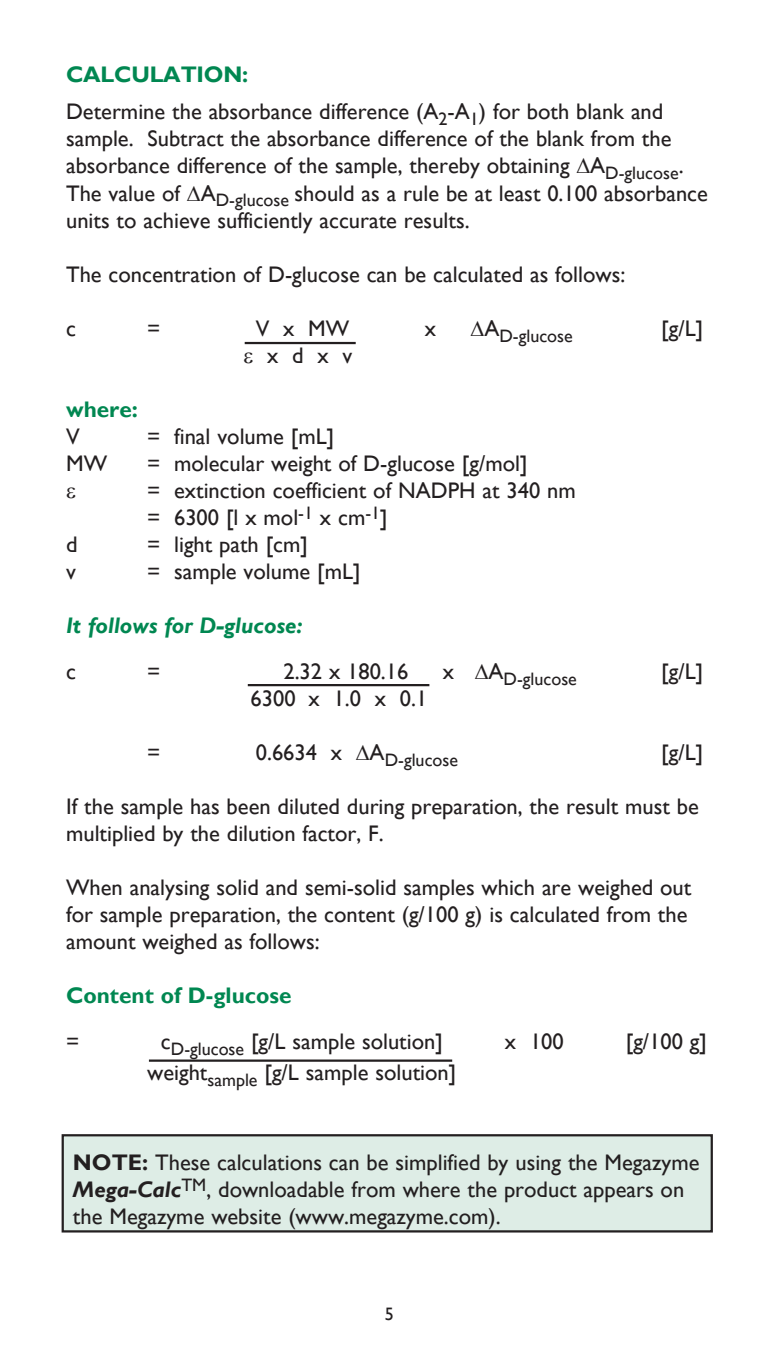
<style>
.page{position:relative;width:779px;height:1353px;background:#fff}
.page>*{position:absolute;margin:0;border:0;box-sizing:border-box;transform-origin:0 0}
.t1{font:22.5px/27px "Gill Sans";color:#231f20}
.t2{font:700 22.5px "Gill Sans";color:#008751}
.t3{font:italic 700 22.5px "Gill Sans";color:#008751}
.t4{font:18px "Gill Sans";color:#231f20}
.s1{font-weight:700}
.s2{font-weight:700;font-style:italic}
</style>
<div class="page">
<hr style="left:244px;top:342px;width:111px;height:2px;background:#231f20">
<hr style="left:248px;top:684px;width:181px;height:2px;background:#231f20">
<hr style="left:149px;top:1059px;width:303px;height:2px;background:#231f20">
<div style="left:63px;top:1135px;width:648px;height:96px;background:#deede6"></div>
<div style="left:62px;top:1133px;width:650px;height:99px;border:2px solid #231f20"></div>
<p class="t2" style="left:66px;top:60px;width:184px">CALCULATION:</p>
<p class="t1" style="left:66px;top:99px;width:618px">Determine the absorbance difference (A<sub>2</sub>-A<sub>1</sub>) for both blank and sample. Subtract the absorbance difference of the blank from the absorbance difference of the sample, thereby obtaining A<sub>D-glucose</sub>.</p>
<p class="t1" style="left:66px;top:180px;width:643px">The value of A<sub>D-glucose</sub> should as a rule be at least 0.100 absorbance units to achieve sufficiently accurate results.</p>
<p class="t1" style="left:66px;top:261px;width:560px">The concentration of D-glucose can be calculated as follows:</p>
<p class="t1" style="left:66px;top:315px;width:11px">c</p>
<p class="t1" style="left:147px;top:315px;width:15px">=</p>
<p class="t1" style="left:256px;top:315px;width:95px">V x MW</p>
<p class="t1" style="left:424px;top:315px;width:13px">x</p>
<p class="t4" style="left:484px;top:325px;width:90px"><sup>A</sup>D-glucose</p>
<p class="t1" style="left:661px;top:315px;width:43px">[g/L]</p>
<p class="t1" style="left:267px;top:342px;width:87px">x d x v</p>
<p class="t2" style="left:66px;top:395px;width:73px">where:</p>
<p class="t1" style="left:66px;top:423px;width:15px">V</p>
<p class="t1" style="left:147px;top:423px;width:188px">= final volume [mL]</p>
<p class="t1" style="left:66px;top:450px;width:43px">MW</p>
<p class="t1" style="left:147px;top:450px;width:381px">= molecular weight of D-glucose [g/mol]</p>
<p class="t1" style="left:147px;top:477px;width:430px">= extinction coefficient of NADPH at 340 nm</p>
<p class="t1" style="left:147px;top:504px;width:242px">= 6300 [l x mol<sup>-1</sup> x cm<sup>-1</sup>]</p>
<p class="t1" style="left:66px;top:531px;width:13px">d</p>
<p class="t1" style="left:147px;top:531px;width:162px">= light path [cm]</p>
<p class="t1" style="left:66px;top:558px;width:11px">v</p>
<p class="t1" style="left:147px;top:558px;width:215px">= sample volume [mL]</p>
<p class="t3" style="left:66px;top:612px;width:238px">It follows for D-glucose:</p>
<p class="t1" style="left:66px;top:658px;width:11px">c</p>
<p class="t1" style="left:147px;top:658px;width:15px">=</p>
<p class="t1" style="left:283px;top:658px;width:126px">2.32 x 180.16</p>
<p class="t1" style="left:442px;top:658px;width:13px">x</p>
<p class="t4" style="left:488px;top:668px;width:90px"><sup>A</sup>D-glucose</p>
<p class="t1" style="left:661px;top:658px;width:43px">[g/L]</p>
<p class="t1" style="left:250px;top:685px;width:178px">6300 x 1.0 x 0.1</p>
<p class="t1" style="left:147px;top:739px;width:15px">=</p>
<p class="t4" style="left:256px;top:749px;width:203px"><sup>0.6634</sup> <sup>x</sup> <sup>A</sup>D-glucose</p>
<p class="t1" style="left:661px;top:739px;width:43px">[g/L]</p>
<p class="t1" style="left:66px;top:793px;width:633px">If the sample has been diluted during preparation, the result must be multiplied by the dilution factor, F.</p>
<p class="t1" style="left:66px;top:874px;width:626px">When analysing solid and semi-solid samples which are weighed out for sample preparation, the content (g/100 g) is calculated from the amount weighed as follows:</p>
<p class="t2" style="left:66px;top:981px;width:227px">Content of D-glucose</p>
<p class="t1" style="left:66px;top:1028px;width:15px">=</p>
<p class="t1" style="left:161px;top:1028px;width:283px">c<sub>D-glucose</sub> [g/L sample solution]</p>
<p class="t1" style="left:504px;top:1028px;width:60px">x 100</p>
<p class="t1" style="left:625px;top:1028px;width:83px">[g/100 g]</p>
<p class="t1" style="left:147px;top:1059px;width:310px">weight<sub>sample</sub> [g/L sample solution]</p>
<p class="t1" style="left:73px;top:1149px;width:627px"><span class="s1">NOTE:</span> These calculations can be simplified by using the Megazyme</p>
<p class="t1" style="left:73px;top:1176px;width:612px"><span class="s2">Mega-Calc</span><sup>TM</sup>, downloadable from where the product appears on</p>
<p class="t1" style="left:73px;top:1203px;width:429px">the Megazyme website (www.megazyme.com).</p>
<p class="t4" style="left:385px;top:1302px;width:10px">5</p>
</div>
